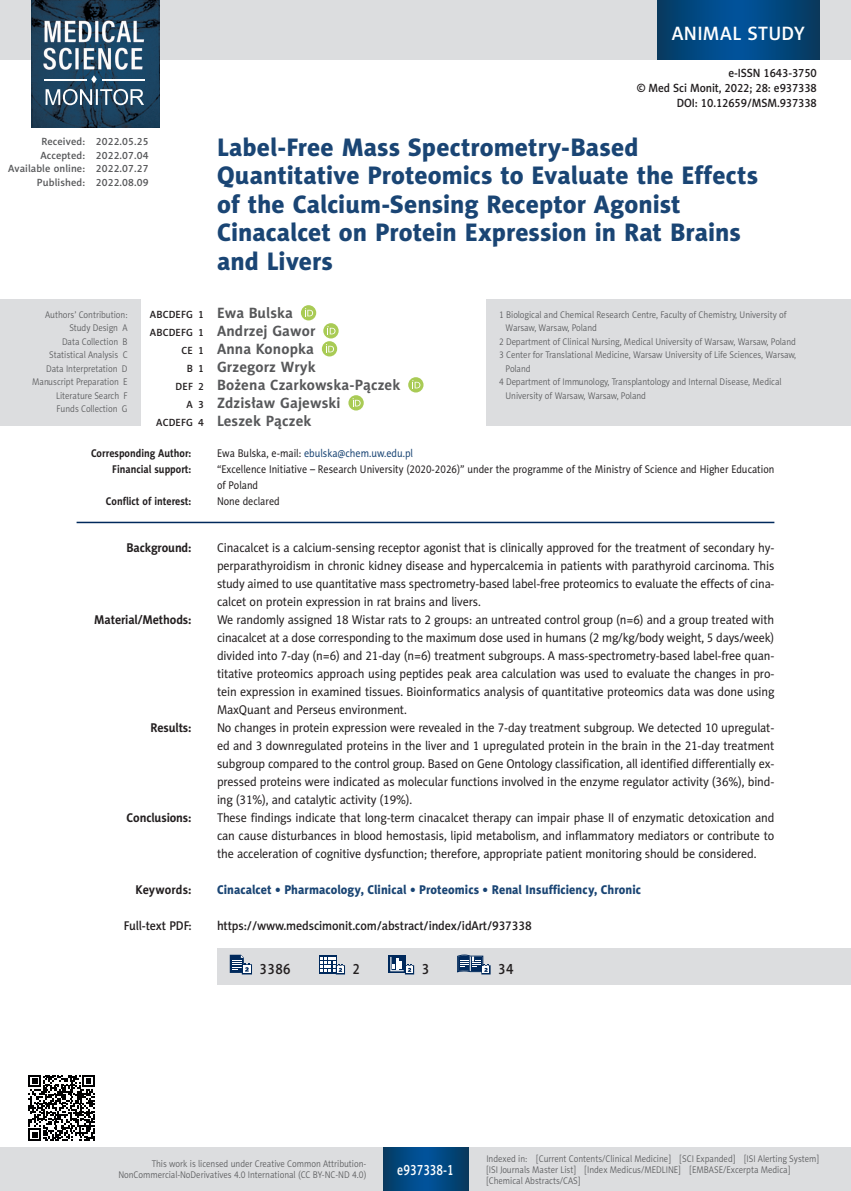
<style>
.page{position:relative;width:851px;height:1191px;background:#fff}
.page>*{position:absolute;margin:0;border:0;box-sizing:border-box;transform-origin:0 0}
.MSM_Tytul{font:25.5px/28.5px "Naomi Sans EFN Heavy";color:#1a4574}
.t1{font:19.5px "Naomi Sans EFN Medium";letter-spacing:.015em;color:#fff}
.MSM_Autorzy{font:700 15px "Naomi Sans EFN";letter-spacing:.01em;color:#57585a}
.MSM_e-PAGINA{font:15px "Naomi Sans EFN Medium";color:#fff;scale:.8 1}
.MSM_dane{font:15px "Naomi Sans EFN Medium";letter-spacing:.03em;color:#231f20;scale:.9 1}
.MSM_Summary_body{font:12.75px/18px "Naomi Sans EFN";letter-spacing:-.01em;color:#231f20;text-align:justify;scale:.95 1}
.MSM_keywords{font:12.75px "Naomi Sans EFN Heavy";letter-spacing:.005em;color:#1a4574;scale:.95 1}
.MSM_full_text_pdf{font:12.75px "Naomi Sans EFN Medium";letter-spacing:-.01em;color:#231f20;scale:.95 1}
.MSM_Summary_body-2{font:700 12.75px "Naomi Sans EFN";letter-spacing:-.01em;color:#231f20;scale:.95 1}
.MSM_keywords-2{font:700 12.75px "Naomi Sans EFN";letter-spacing:.005em;color:#231f20;scale:.95 1}
.MSM_full_text_pdf-2{font:12px "Naomi Sans EFN Medium";letter-spacing:-.01em;color:#231f20;scale:.95 1}
.MSM_Adres{font:11.25px/15.8px "Naomi Sans EFN";color:#231f20;scale:.9 1}
.MSM_Adres-2{font:11.25px "Naomi Sans EFN";color:#1a4574;scale:.9 1}
.MSM_Adres-3{font:700 11.25px "Naomi Sans EFN";color:#231f20;scale:.9 1}
.MSM_Confilicts{font:700 11.25px "Naomi Sans EFN";color:#231f20;scale:.9 1}
.MSM_Confilicts-2{font:11.25px "Naomi Sans EFN";color:#231f20;scale:.9 1}
.t2{font:10.5px "Naomi Sans EFN Medium";letter-spacing:.01em;color:#57585a}
.MSM_Afiliacja{font:9.75px/13.5px "Naomi Sans EFN Light";color:#57585a;scale:.9 1}
.s1{font-family:"Naomi Sans EFN Medium";font-weight:400;font-size:10.5px;color:#231f20}
.s2{color:#231f20}
</style>
<div class="page">
<div style="left:217px;top:948px;width:633px;height:36px;background:#dcdddf"></div>
<svg style="left:230px;top:954px;width:22px;height:20px"></svg>
<div style="left:319px;top:955px;width:17px;height:18px;background:#00295c"></div>
<svg style="left:320px;top:956px;width:25px;height:18px"></svg>
<div style="left:388px;top:955px;width:18px;height:18px;background:#00295c"></div>
<svg style="left:390px;top:957px;width:24px;height:17px"></svg>
<svg style="left:457px;top:954px;width:33px;height:20px"></svg>
<hr style="left:77px;top:522px;width:697px;height:1px;background:#00295c">
<div style="left:301px;top:305px;width:15px;height:15px;background:#a9cb55;border-radius:50%"></div>
<svg style="left:305px;top:308px;width:8px;height:8px"></svg>
<svg style="left:323px;top:323px;width:15px;height:15px"></svg>
<svg style="left:327px;top:326px;width:8px;height:8px"></svg>
<div style="left:322px;top:341px;width:15px;height:15px;background:#a9cb55;border-radius:50%"></div>
<svg style="left:326px;top:344px;width:8px;height:8px"></svg>
<svg style="left:408px;top:377px;width:15px;height:15px"></svg>
<svg style="left:412px;top:380px;width:8px;height:8px"></svg>
<svg style="left:348px;top:395px;width:16px;height:15px"></svg>
<svg style="left:352px;top:398px;width:8px;height:8px"></svg>
<div style="left:0;top:300px;width:140px;height:126px;background:#dcdddf"></div>
<div style="left:486px;top:300px;width:364px;height:126px;background:#dcdddf"></div>
<svg style="left:28px;top:1075px;width:67px;height:66px"></svg>
<div style="left:0;top:1148px;width:850px;height:43px;background:#dcdddf"></div>
<svg style="left:383px;top:1147px;width:85px;height:43px;background:#02477e"></svg>
<div style="left:0;top:0;width:850px;height:60px;background:#dcdddf"></div>
<img style="left:32px;top:0;width:127px;height:128px">
<img style="left:45px;top:79px;width:41px;height:1px">
<img style="left:103px;top:79px;width:41px;height:1px">
<svg style="left:91px;top:75px;width:6px;height:8px"></svg>
<img style="left:46px;top:89px;width:98px;height:16px">
<svg style="left:657px;top:0;width:162px;height:60px;background:#02477e"></svg>
<h2 class="t1" style="left:671px;top:22px;width:134px">ANIMAL STUDY</h2>
<p class="MSM_full_text_pdf-2" style="left:728px;top:66px;width:95px">e-ISSN 1643-3750</p>
<p class="MSM_full_text_pdf-2" style="left:636px;top:81px;width:191px">© Med Sci Monit, 2022; 28: e937338</p>
<p class="MSM_full_text_pdf-2" style="left:676px;top:96px;width:149px">DOI: 10.12659/MSM.937338</p>
<p class="MSM_Tytul" style="left:217px;top:132px;width:542px">Label-Free Mass Spectrometry-Based Quantitative Proteomics to Evaluate the Effects of the Calcium-Sensing Receptor Agonist Cinacalcet on Protein Expression in Rat Brains and Livers</p>
<p class="MSM_Autorzy" style="left:150px;top:304px;width:145px"><span class="s1">ABCDEFG 1</span> Ewa Bulska</p>
<p class="MSM_Autorzy" style="left:150px;top:322px;width:167px"><span class="s1">ABCDEFG 1</span> Andrzej Gawor</p>
<p class="MSM_Autorzy" style="left:181px;top:340px;width:134px"><span class="s1">CE 1</span> Anna Konopka</p>
<p class="MSM_Autorzy" style="left:187px;top:358px;width:130px"><span class="s1">B 1</span> Grzegorz Wryk</p>
<p class="MSM_Autorzy" style="left:176px;top:376px;width:226px"><span class="s1">DEF 2</span> Bożena Czarkowska-Pączek</p>
<p class="MSM_Autorzy" style="left:186px;top:394px;width:156px"><span class="s1">A 3</span> Zdzisław Gajewski</p>
<p class="MSM_Autorzy" style="left:156px;top:412px;width:157px"><span class="s1">ACDEFG 4</span> Leszek Pączek</p>
<p class="MSM_Adres-3" style="left:91px;top:447px;width:113px">Corresponding Author:</p>
<p class="MSM_Adres-2" style="left:217px;top:447px;width:219px"><span class="s2">Ewa Bulska, e-mail:</span> ebulska@chem.uw.edu.pl</p>
<p class="MSM_Adres-3" style="left:112px;top:463px;width:89px">Financial support:</p>
<p class="MSM_Adres" style="left:217px;top:461px;width:620px">“Excellence Initiative – Research University (2020-2026)” under the programme of the Ministry of Science and Higher Education of Poland</p>
<p class="MSM_Confilicts" style="left:106px;top:494px;width:97px">Conflict of interest:</p>
<p class="MSM_Confilicts-2" style="left:217px;top:494px;width:71px">None declared</p>
<p class="MSM_Summary_body-2" style="left:126px;top:540px;width:70px">Background:</p>
<p class="MSM_Summary_body" style="left:217px;top:539px;width:588px">Cinacalcet is a calcium-sensing receptor agonist that is clinically approved for the treatment of secondary hy&shy;perparathyroidism in chronic kidney disease and hypercalcemia in patients with parathyroid carcinoma. This study aimed to use quantitative mass spectrometry-based label-free proteomics to evaluate the effects of cina&shy;calcet on protein expression in rat brains and livers.</p>
<p class="MSM_Summary_body-2" style="left:94px;top:612px;width:104px">Material/Methods:</p>
<p class="MSM_Summary_body" style="left:217px;top:611px;width:588px">We randomly assigned 18 Wistar rats to 2 groups: an untreated control group (n=6) and a group treated with cinacalcet at a dose corresponding to the maximum dose used in humans (2 mg/kg/body weight, 5 days/week) divided into 7-day (n=6) and 21-day (n=6) treatment subgroups. A mass-spectrometry-based label-free quan&shy;titative proteomics approach using peptides peak area calculation was used to evaluate the changes in pro&shy;tein expression in examined tissues. Bioinformatics analysis of quantitative proteomics data was done using MaxQuant and Perseus environment.</p>
<p class="MSM_Summary_body-2" style="left:150px;top:720px;width:45px">Results:</p>
<p class="MSM_Summary_body" style="left:217px;top:719px;width:588px">No changes in protein expression were revealed in the 7-day treatment subgroup. We detected 10 upregulat&shy;ed and 3 downregulated proteins in the liver and 1 upregulated protein in the brain in the 21-day treatment subgroup compared to the control group. Based on Gene Ontology classification, all identified differentially ex&shy;pressed proteins were indicated as molecular functions involved in the enzyme regulator activity (36%), bind&shy;ing (31%), and catalytic activity (19%).</p>
<p class="MSM_Summary_body-2" style="left:127px;top:810px;width:70px">Conclusions:</p>
<p class="MSM_Summary_body" style="left:217px;top:809px;width:588px">These findings indicate that long-term cinacalcet therapy can impair phase II of enzymatic detoxication and can cause disturbances in blood hemostasis, lipid metabolism, and inflammatory mediators or contribute to the acceleration of cognitive dysfunction; therefore, appropriate patient monitoring should be considered.</p>
<p class="MSM_keywords-2" style="left:135px;top:882px;width:60px">Keywords:</p>
<p class="MSM_keywords" style="left:217px;top:882px;width:448px">Cinacalcet • Pharmacology, Clinical • Proteomics • Renal Insufficiency, Chronic</p>
<p class="MSM_full_text_pdf" style="left:124px;top:918px;width:73px">Full-text PDF:</p>
<p class="MSM_full_text_pdf" style="left:217px;top:918px;width:333px">https://www.medscimonit.com/abstract/index/idArt/937338</p>
<p class="t2" style="left:41px;top:136px;width:109px">Received: 2022.05.25</p>
<p class="t2" style="left:40px;top:149px;width:110px">Accepted: 2022.07.04</p>
<p class="t2" style="left:8px;top:163px;width:142px">Available online: 2022.07.27</p>
<p class="t2" style="left:37px;top:176px;width:113px">Published: 2022.08.09</p>
<p class="MSM_Afiliacja" style="left:45px;top:308px;width:93px">Authors’ Contribution:</p>
<p class="MSM_Afiliacja" style="left:69px;top:321px;width:66px">Study Design A</p>
<p class="MSM_Afiliacja" style="left:62px;top:335px;width:74px">Data Collection B</p>
<p class="MSM_Afiliacja" style="left:49px;top:348px;width:89px">Statistical Analysis C</p>
<p class="MSM_Afiliacja" style="left:46px;top:362px;width:92px">Data Interpretation D</p>
<p class="MSM_Afiliacja" style="left:32px;top:375px;width:107px">Manuscript Preparation E</p>
<p class="MSM_Afiliacja" style="left:56px;top:389px;width:81px">Literature Search F</p>
<p class="MSM_Afiliacja" style="left:57px;top:402px;width:80px">Funds Collection G</p>
<p class="MSM_Afiliacja" style="left:505px;top:308px;width:313px;text-indent:-6px">1 Biological and Chemical Research Centre, Faculty of Chemistry, University of<br>Warsaw, Warsaw, Poland</p>
<p class="MSM_Afiliacja" style="left:499px;top:335px;width:331px">2 Department of Clinical Nursing, Medical University of Warsaw, Warsaw, Poland</p>
<p class="MSM_Afiliacja" style="left:505px;top:348px;width:324px;text-indent:-6px">3 Center for Translational Medicine, Warsaw University of Life Sciences, Warsaw,<br>Poland</p>
<p class="MSM_Afiliacja" style="left:505px;top:375px;width:308px;text-indent:-6px">4 Department of Immunology, Transplantology and Internal Disease, Medical<br>University of Warsaw, Warsaw, Poland</p>
<p class="MSM_dane" style="left:259px;top:960px;width:36px">3386</p>
<p class="MSM_dane" style="left:352px;top:960px;width:10px">2</p>
<p class="MSM_dane" style="left:421px;top:960px;width:10px">3</p>
<p class="MSM_dane" style="left:498px;top:960px;width:19px">34</p>
<p class="MSM_Afiliacja" style="left:118px;top:1158px;width:277px;line-height:11.2px;text-align:right">This work is licensed under Creative Common Attribution-<br>NonCommercial-NoDerivatives 4.0 International (CC BY-NC-ND 4.0)</p>
<p class="MSM_e-PAGINA" style="left:397px;top:1160px;width:72px">e937338-1</p>
<p class="MSM_Afiliacja" style="left:486px;top:1152px;width:371px;line-height:11.2px">Indexed in: [Current Contents/Clinical Medicine] [SCI Expanded] [ISI Alerting System] [ISI Journals Master List] [Index Medicus/MEDLINE] [EMBASE/Excerpta Medica] [Chemical Abstracts/CAS]</p>
</div>
